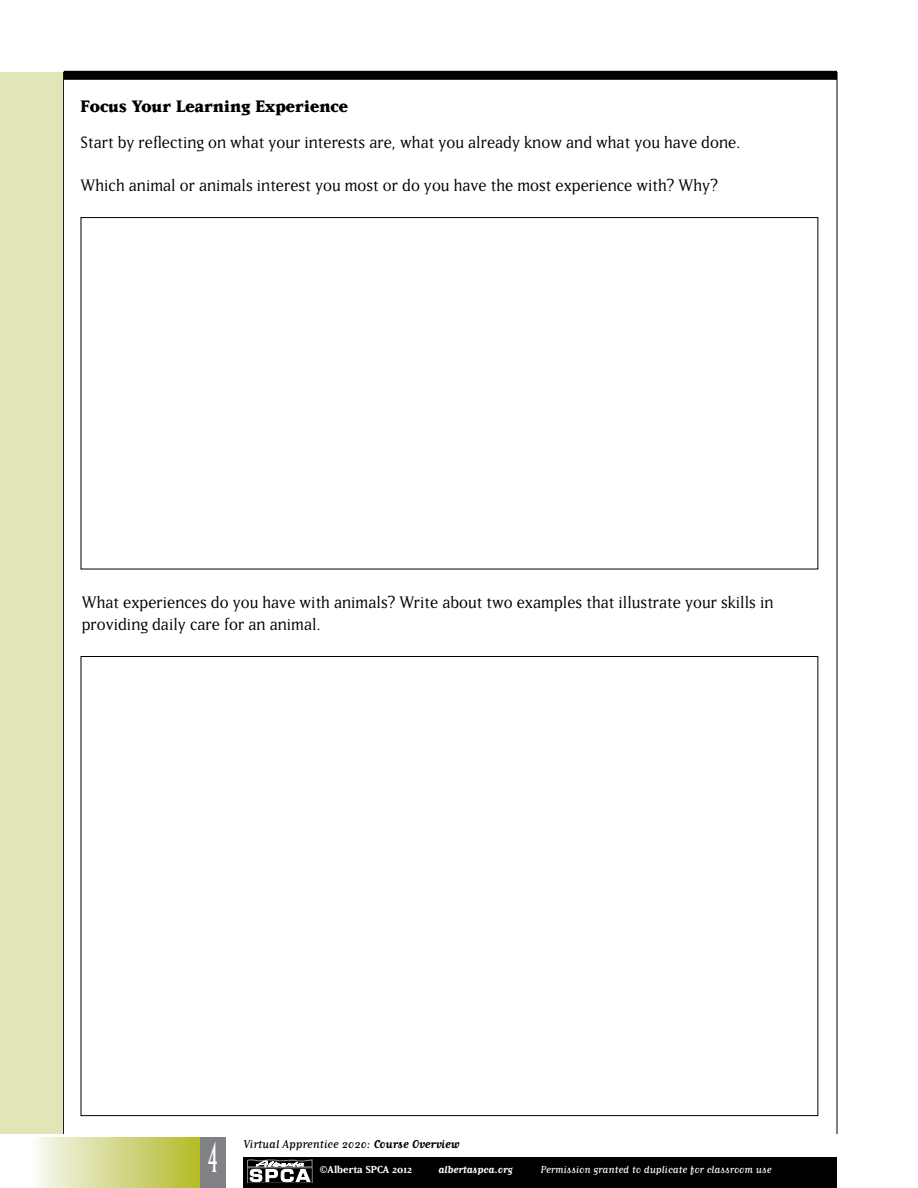
<style>
.page{position:relative;width:918px;height:1188px;background:#fff}
.page>*{position:absolute;margin:0;border:0;box-sizing:border-box;transform-origin:0 0}
.t1{font:48px "Matrix Tall";color:#fff}
.t2{font:19.5px/22.5px "Matrix";color:#000}
.t3{font:800 19.5px "Matrix";color:#000}
.t4{font:13.5px "Matrix Script";color:#000}
.t5{font:12px "Matrix Script";color:#fff}
.t6{font:700 12px "Matrix";color:#fff}
.t7{font:700 12px "Matrix Script";color:#fff}
.s1{font-weight:700}
</style>
<div class="page">
<div style="left:64px;top:71px;width:773px;height:9px;background:#000"></div>
<hr style="left:63px;top:72px;width:1px;height:1062px;background:#000">
<hr style="left:837px;top:72px;width:1px;height:1062px;background:#000">
<div style="left:0;top:72px;width:63px;height:1062px;background:#e2e5b7"></div>
<div style="left:30px;top:1138px;width:173px;height:50px;background:linear-gradient(to right,#fafafa,#b1b924)"></div>
<div style="left:200px;top:1138px;width:25px;height:50px;background:#808285"></div>
<div style="left:243px;top:1157px;width:594px;height:31px;background:#000"></div>
<svg style="left:248px;top:1160px;width:64px;height:22px"></svg>
<p class="t3" style="left:81px;top:96px;width:269px">Focus Your Learning Experience</p>
<p class="t2" style="left:81px;top:131px;width:662px">Start by reflecting on what your interests are, what you already know and what you have done.</p>
<p class="t2" style="left:81px;top:174px;width:639px">Which animal or animals interest you most or do you have the most experience with? Why?</p>
<p class="t2" style="left:82px;top:590px;width:693px">What experiences do you have with animals? Write about two examples that illustrate your skills in providing daily care for an animal.</p>
<h1 class="t1" style="left:208px;top:1132px;width:11px">4</h1>
<p class="t4" style="left:243px;top:1138px;width:218px">Virtual Apprentice 2020: <span class="s1">Course Overview</span></p>
<p class="t6" style="left:320px;top:1163px;width:94px">©Alberta SPCA 2012</p>
<p class="t7" style="left:438px;top:1163px;width:76px">albertaspca.org</p>
<p class="t5" style="left:540px;top:1163px;width:233px">Permission granted to duplicate for classroom use</p>
</div>
